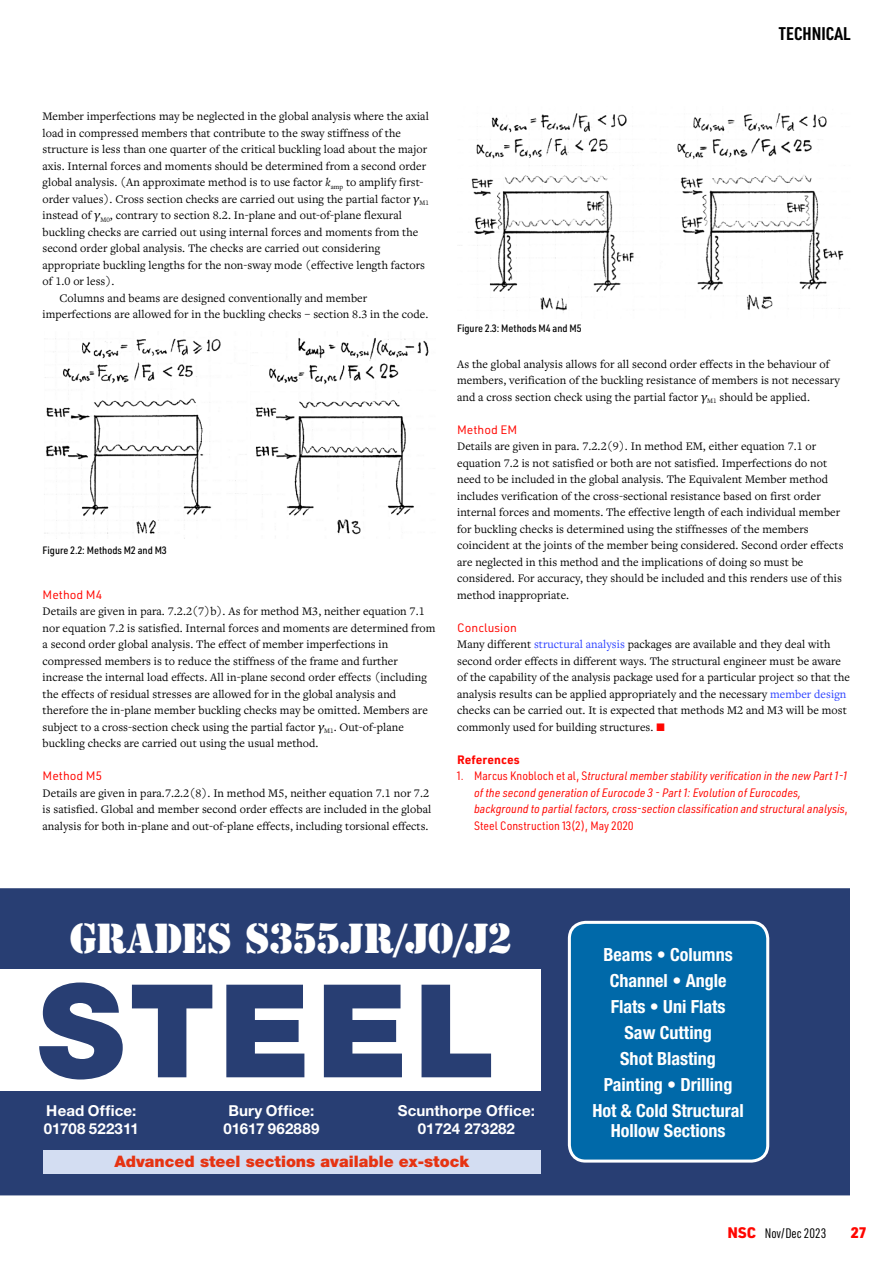
<style>
.page{position:relative;width:893px;height:1263px;background:#fff}
.page>*{position:absolute;margin:0;border:0;box-sizing:border-box;transform-origin:0 0}
.t1{font:900 129.75px "Helvetica Neue";letter-spacing:.04em;color:#283e73}
.t2{font:39.15px "Stencil";letter-spacing:-.025em;color:#fff}
.t3{font:700 condensed 18.15px/26px "Helvetica Neue";color:#fff;text-align:center}
.t4{font:700 18px "URWDIN Cond";color:#000}
.t5{font:900 15.9px "Helvetica Neue";color:#e63312}
.t6{font:700 15.15px/18.1px "Helvetica Neue";letter-spacing:.005em;color:#fff;text-align:center}
.t7{font:900 15px "URWDIN";color:#ff0600}
.t8{font:13.5px "URWDIN Cond";color:#000}
.t9{font:12px/16.5px "Freight Text Pro";letter-spacing:.005em;color:#000}
.t10{font:italic 12px/16.5px "URWDIN Semi Cond";letter-spacing:.005em;color:#ff0600}
.t11{font:12px "URWDIN";letter-spacing:.005em;color:#ff0600}
.t12{font:700 12px "URWDIN";letter-spacing:.01em;color:#ff0600}
.t13{font:500 10.5px "URWDIN Semi Cond";color:#000}
.s1{font-style:italic}
.s2{font-family:"Georgia Pro";font-style:italic}
.s3{color:#2b40ff}
.s4{color:#ff0600}
.s5{font-style:normal}
.s6{font-family:"URWDIN";font-weight:900;font-size:15px;color:#ff0600}
</style>
<div class="page">
<div style="left:0;top:888px;width:850px;height:307px;background:#283e73"></div>
<div style="left:0;top:969px;width:540px;height:121px;background:#fff"></div>
<div style="left:569px;top:922px;width:199px;height:239px;background:#0069a9;border-radius:16px"></div>
<div style="left:568px;top:921px;width:201px;height:241px;border:3px solid #fff;border-radius:16px"></div>
<div style="left:43px;top:1150px;width:498px;height:23px;background:#d3ddf2"></div>
<img style="left:44px;top:337px;width:385px;height:198px">
<img style="left:459px;top:113px;width:385px;height:200px">
<h3 class="t4" style="left:779px;top:22px;width:73px">TECHNICAL</h3>
<p class="t9" style="left:43px;top:107px;width:388px">Member imperfections may be neglected in the global analysis where the axial</p>
<p class="t9" style="left:43px;top:124px;width:360px">load in compressed members that contribute to the sway stiffness of the</p>
<p class="t9" style="left:43px;top:140px;width:386px">structure is less than one quarter of the critical buckling load about the major</p>
<p class="t9" style="left:43px;top:157px;width:385px">axis. Internal forces and moments should be determined from a second order</p>
<p class="t9" style="left:43px;top:173px;width:383px">global analysis. (An approximate method is to use factor <span class="s1">k</span><sub>amp</sub> to amplify first-</p>
<p class="t9" style="left:43px;top:190px;width:388px">order values). Cross section checks are carried out using the partial factor <span class="s2">γ</span><sub>M1</sub></p>
<p class="t9" style="left:43px;top:206px;width:361px">instead of <span class="s2">γ</span><sub>M0</sub>, contrary to section 8.2. In-plane and out-of-plane flexural</p>
<p class="t9" style="left:43px;top:223px;width:377px">buckling checks are carried out using internal forces and moments from the</p>
<p class="t9" style="left:43px;top:239px;width:339px">second order global analysis. The checks are carried out considering</p>
<p class="t9" style="left:43px;top:256px;width:384px">appropriate buckling lengths for the non-sway mode (effective length factors</p>
<p class="t9" style="left:43px;top:272px;width:74px">of 1.0 or less).</p>
<p class="t9" style="left:60px;top:289px;width:309px">Columns and beams are designed conventionally and member</p>
<p class="t9" style="left:43px;top:305px;width:387px">imperfections are allowed for in the buckling checks – section 8.3 in the code.</p>
<p class="t13" style="left:42px;top:543px;width:126px">Figure 2.2: Methods M2 and M3</p>
<p class="t11" style="left:43px;top:586px;width:61px">Method M4</p>
<p class="t9" style="left:43px;top:602px;width:395px">Details are given in para. 7.2.2(7)b). As for method M3, neither equation 7.1 nor equation 7.2 is satisfied. Internal forces and moments are determined from a second order global analysis. The effect of member imperfections in compressed members is to reduce the stiffness of the frame and further increase the internal load effects. All in-plane second order effects (including the effects of residual stresses are allowed for in the global analysis and therefore the in-plane member buckling checks may be omitted. Members are subject to a cross-section check using the partial factor <span class="s2">γ</span><sub>M1</sub>. Out-of-plane buckling checks are carried out using the usual method.</p>
<p class="t11" style="left:43px;top:768px;width:61px">Method M5</p>
<p class="t9" style="left:43px;top:784px;width:390px">Details are given in para.7.2.2(8). In method M5, neither equation 7.1 nor 7.2 is satisfied. Global and member second order effects are included in the global analysis for both in-plane and out-of-plane effects, including torsional effects.</p>
<p class="t13" style="left:457px;top:321px;width:126px">Figure 2.3: Methods M4 and M5</p>
<p class="t9" style="left:457px;top:355px;width:384px">As the global analysis allows for all second order effects in the behaviour of members, verification of the buckling resistance of members is not necessary and a cross section check using the partial factor <span class="s2">γ</span><sub>M1</sub> should be applied.</p>
<p class="t11" style="left:457px;top:421px;width:62px">Method EM</p>
<p class="t9" style="left:457px;top:437px;width:388px">Details are given in para. 7.2.2(9). In method EM, either equation 7.1 or equation 7.2 is not satisfied or both are not satisfied. Imperfections do not need to be included in the global analysis. The Equivalent Member method includes verification of the cross-sectional resistance based on first order internal forces and moments. The effective length of each individual member for buckling checks is determined using the stiffnesses of the members coincident at the joints of the member being considered. Second order effects are neglected in this method and the implications of doing so must be considered. For accuracy, they should be included and this renders use of this method inappropriate.</p>
<p class="t11" style="left:457px;top:619px;width:61px">Conclusion</p>
<p class="t9" style="left:457px;top:635px;width:394px">Many different <span class="s3">structural analysis</span> packages are available and they deal with second order effects in different ways. The structural engineer must be aware of the capability of the analysis package used for a particular project so that the analysis results can be applied appropriately and the necessary <span class="s3">member design </span>checks can be carried out. It is expected that methods M2 and M3 will be most commonly used for building structures. <span class="s4">T</span></p>
<p class="t12" style="left:457px;top:751px;width:64px">References</p>
<p class="t10" style="left:474px;top:767px;width:375px;text-indent:-17px"><span class="s5">1. Marcus Knobloch et al, S</span>tructural member stability verification in the new Part 1-1 of the second generation of Eurocode 3 - Part 1: Evolution of Eurocodes, background to partial factors, cross-section classification and structural analysis<span class="s5">, Steel Construction 13(2), May 2020</span></p>
<h2 class="t2" style="left:70px;top:913px;width:444px">GRADES S355JR/J0/J2</h2>
<h1 class="t1" style="left:38px;top:954px;width:460px">STEEL</h1>
<p class="t6" style="left:44px;top:1101px;width:97px;text-align:left">Head Office:<br>01708 522311</p>
<p class="t6" style="left:224px;top:1101px;width:97px">Bury Office:<br>01617 962889</p>
<p class="t6" style="left:398px;top:1101px;width:138px">Scunthorpe Office:<br>01724 273282</p>
<h3 class="t5" style="left:114px;top:1152px;width:356px">Advanced steel sections available ex-stock</h3>
<h3 class="t3" style="left:592px;top:941px;width:153px">Beams • Columns<br>Channel • Angle<br>Flats • Uni Flats<br>Saw Cutting<br>Shot Blasting<br>Painting • Drilling<br>Hot &amp; Cold Structural</h3>
<h3 class="t3" style="left:611px;top:1117px;width:116px">Hollow Sections</h3>
<p class="t8" style="left:727px;top:1224px;width:100px"><span class="s6">NSC</span> Nov/Dec 2023</p>
<p class="t7" style="left:851px;top:1222px;width:18px">27</p>
</div>
